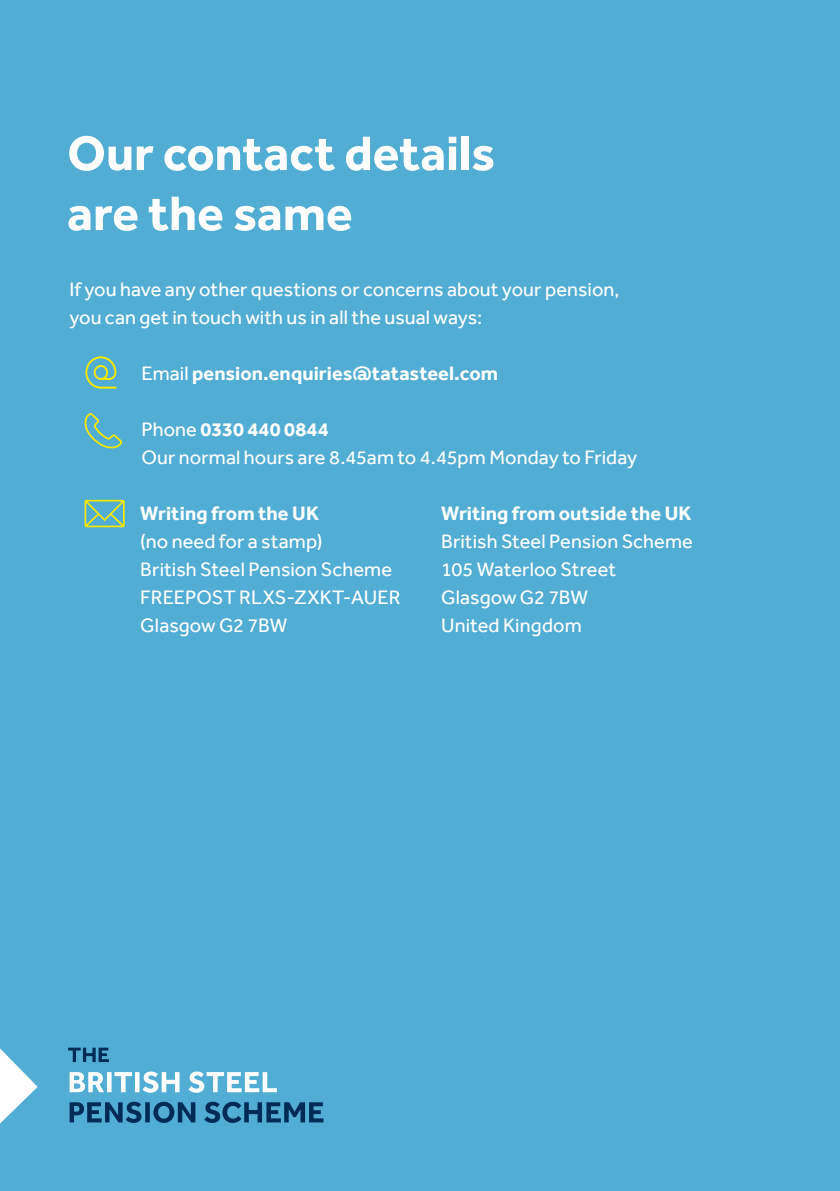
<style>
.page{position:relative;width:840px;height:1191px;background:#fff}
.page>*{position:absolute;margin:0;border:0;box-sizing:border-box;transform-origin:0 0}
.t1{font:700 50px/60px "Effra";color:#fff}
.t2{font:20px/28px "Effra";letter-spacing:.005em;color:#fff}
.t3{font:700 20px "Effra";letter-spacing:.005em;color:#fff}
.s1{font-weight:400}
.s2{font-weight:700}
</style>
<div class="page">
<div style="left:0;top:0;width:839px;height:1191px;background:#51add3"></div>
<svg style="left:0;top:1048px;width:38px;height:75px"></svg>
<svg style="left:68px;top:1047px;width:41px;height:15px"></svg>
<svg style="left:70px;top:1071px;width:109px;height:21px"></svg>
<svg style="left:188px;top:1071px;width:89px;height:21px"></svg>
<svg style="left:70px;top:1101px;width:125px;height:22px"></svg>
<svg style="left:204px;top:1101px;width:119px;height:22px"></svg>
<svg style="left:84px;top:413px;width:38px;height:36px"></svg>
<svg style="left:84px;top:500px;width:41px;height:27px"></svg>
<svg style="left:85px;top:356px;width:31px;height:33px"></svg>
<h1 class="t1" style="left:67px;top:123px;width:429px">Our contact details are the same</h1>
<p class="t2" style="left:69px;top:275px;width:551px">If you have any other questions or concerns about your pension, you can get in touch with us in all the usual ways:</p>
<p class="t3" style="left:141px;top:361px;width:358px"><span class="s1">Email</span> pension.enquiries@tatasteel.com</p>
<p class="t2" style="left:141px;top:415px;width:497px">Phone <span class="s2">0330 440 0844<br></span>Our normal hours are 8.45am to 4.45pm Monday to Friday</p>
<p class="t3" style="left:441px;top:501px;width:252px">Writing from outside the UK</p>
<p class="t2" style="left:441px;top:527px;width:253px">British Steel Pension Scheme<br>105 Waterloo Street<br>Glasgow G2 7BW<br>United Kingdom</p>
<p class="t3" style="left:140px;top:501px;width:180px">Writing from the UK</p>
<p class="t2" style="left:140px;top:527px;width:261px">(no need for a stamp)<br>British Steel Pension Scheme<br>FREEPOST RLXS-ZXKT-AUER<br>Glasgow G2 7BW</p>
</div>
